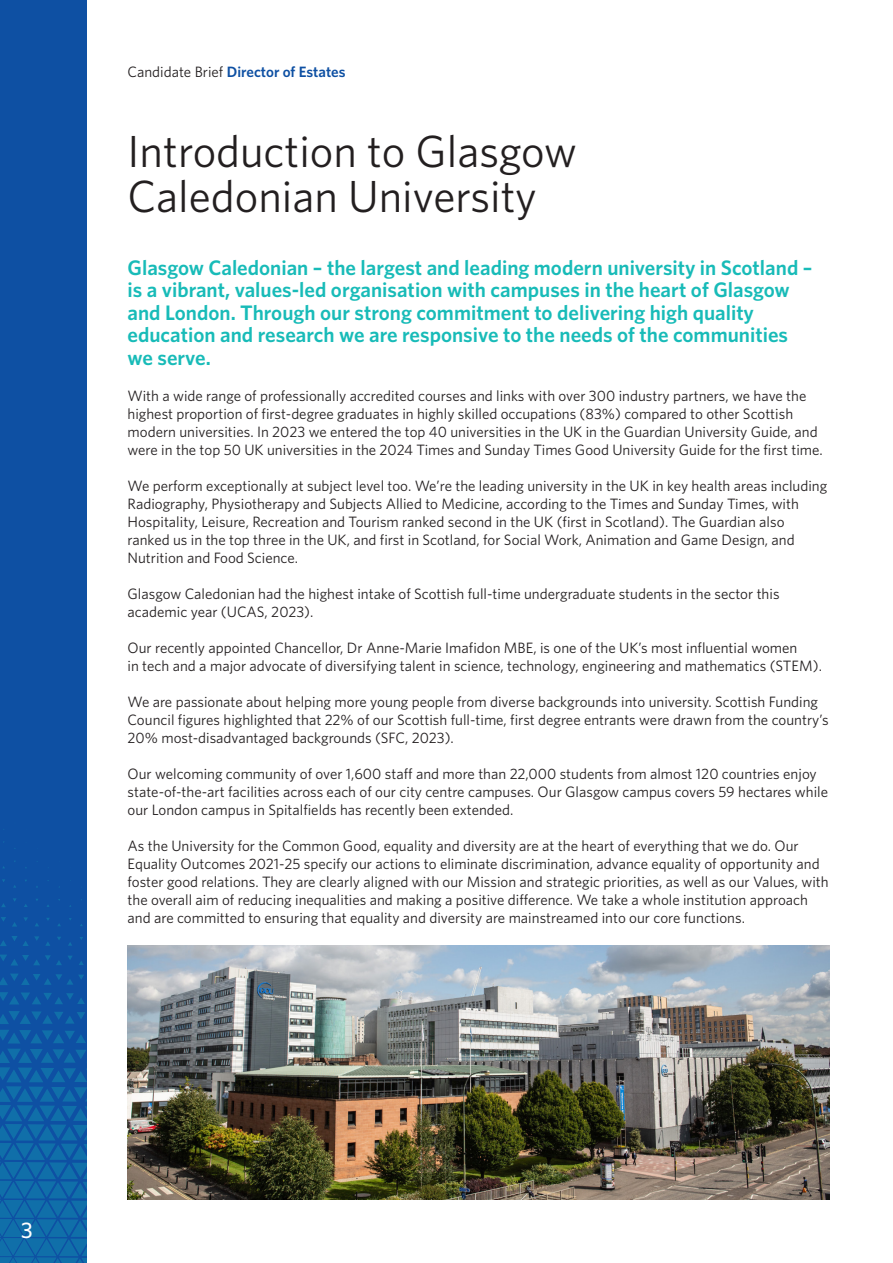
<style>
.page{position:relative;width:893px;height:1263px;background:#fff}
.page>*{position:absolute;margin:0;border:0;box-sizing:border-box;transform-origin:0 0}
.t1{font:45px/45px "Whitney";color:#231f20}
.t2{font:500 22.5px "Whitney";color:#fff}
.t3{font:600 21px/22.5px "Whitney";color:#18bbb8}
.t4{font:15px/18px "Whitney";color:#231f20}
.t5{font:600 15px "Whitney";color:#0e50a3}
.s1{font-weight:400;color:#231f20}
</style>
<div class="page">
<div style="left:0;top:0;width:86px;height:1263px;background:#0e50a3"></div>
<svg style="left:0;top:829px;width:86px;height:434px"></svg>
<img style="left:128px;top:945px;width:701px;height:254px">
<p class="t5" style="left:128px;top:61px;width:220px"><span class="s1">Candidate Brief</span> Director of Estates</p>
<p class="t1" style="left:128px;top:127px;width:451px">Introduction to Glasgow<br>Caledonian University</p>
<p class="t3" style="left:128px;top:256px;width:686px">Glasgow Caledonian – the largest and leading modern university in Scotland – is a vibrant, values-led organisation with campuses in the heart of Glasgow and London. Through our strong commitment to delivering high quality education and research we are responsive to the needs of the communities we serve.</p>
<p class="t4" style="left:128px;top:386px;width:697px">With a wide range of professionally accredited courses and links with over 300 industry partners, we have the highest proportion of first-degree graduates in highly skilled occupations (83%) compared to other Scottish modern universities. In 2023 we entered the top 40 universities in the UK in the Guardian University Guide, and were in the top 50 UK universities in the 2024 Times and Sunday Times Good University Guide for the first time.</p>
<p class="t4" style="left:128px;top:476px;width:701px">We perform exceptionally at subject level too. We’re the leading university in the UK in key health areas including Radiography, Physiotherapy and Subjects Allied to Medicine, according to the Times and Sunday Times, with Hospitality, Leisure, Recreation and Tourism ranked second in the UK (first in Scotland). The Guardian also ranked us in the top three in the UK, and first in Scotland, for Social Work, Animation and Game Design, and Nutrition and Food Science.</p>
<p class="t4" style="left:128px;top:584px;width:653px">Glasgow Caledonian had the highest intake of Scottish full-time undergraduate students in the sector this academic year (UCAS, 2023).</p>
<p class="t4" style="left:128px;top:638px;width:696px">Our recently appointed Chancellor, Dr Anne-Marie Imafidon MBE, is one of the UK’s most influential women<br>in tech and a major advocate of diversifying talent in science, technology, engineering and mathematics (STEM).</p>
<p class="t4" style="left:128px;top:692px;width:703px">We are passionate about helping more young people from diverse backgrounds into university. Scottish Funding<br>Council figures highlighted that 22% of our Scottish full-time, first degree entrants were drawn from the country’s<br>20% most-disadvantaged backgrounds (SFC, 2023).</p>
<p class="t4" style="left:128px;top:764px;width:702px">Our welcoming community of over 1,600 staff and more than 22,000 students from almost 120 countries enjoy state-of-the-art facilities across each of our city centre campuses. Our Glasgow campus covers 59 hectares while our London campus in Spitalfields has recently been extended.</p>
<p class="t4" style="left:128px;top:836px;width:703px">As the University for the Common Good, equality and diversity are at the heart of everything that we do. Our Equality Outcomes 2021-25 specify our actions to eliminate discrimination, advance equality of opportunity and foster good relations. They are clearly aligned with our Mission and strategic priorities, as well as our Values, with the overall aim of reducing inequalities and making a positive difference. We take a whole institution approach and are committed to ensuring that equality and diversity are mainstreamed into our core functions.</p>
<p class="t2" style="left:21px;top:1215px;width:13px">3</p>
</div>
